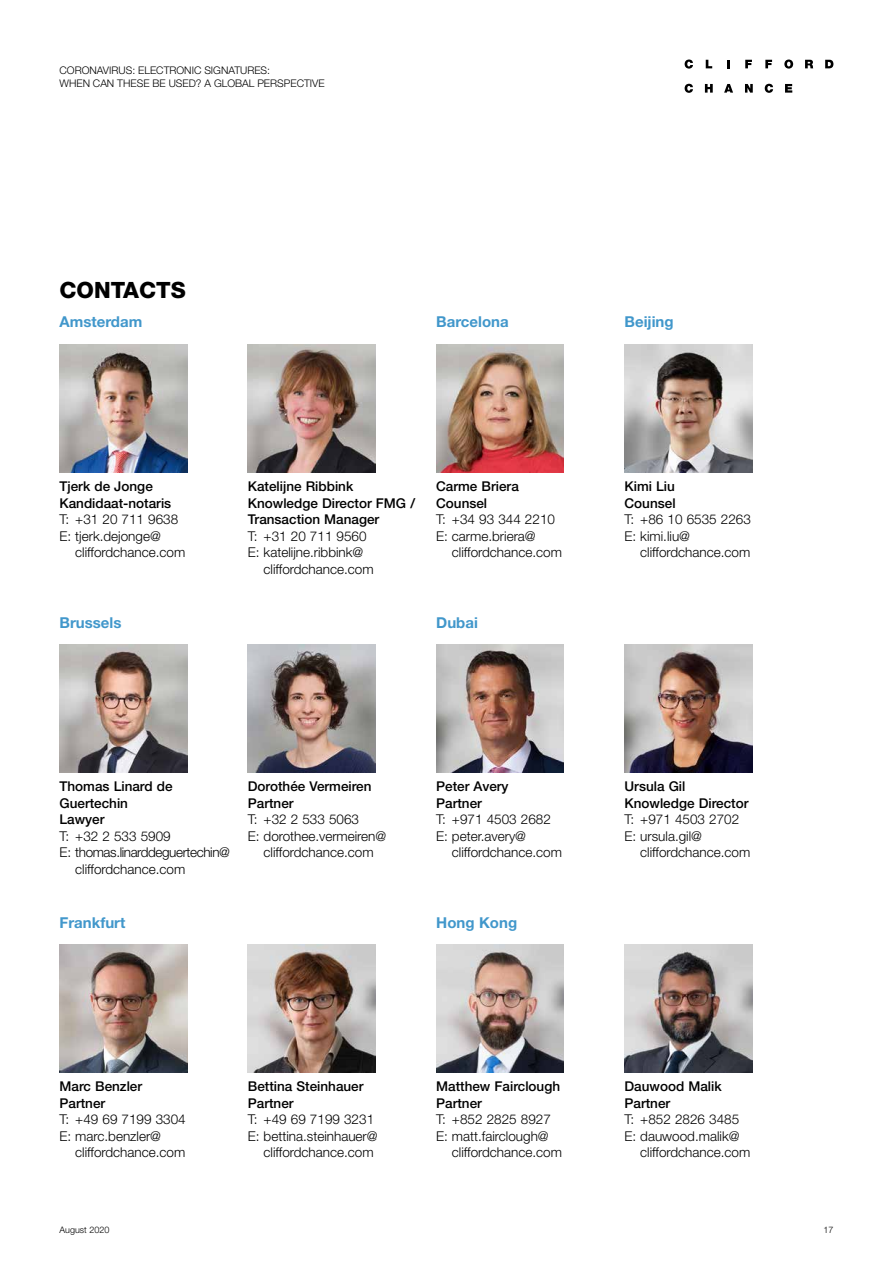
<style>
.page{position:relative;width:893px;height:1263px;background:#fff}
.page>*{position:absolute;margin:0;border:0;box-sizing:border-box;transform-origin:0 0}
.t1{font:800 22.5px "Helvetica Neue LT";color:#000}
.t2{font:700 15px "Helvetica Neue LT";color:#4197cb}
.t3{font:300 13.5px/16.5px "Helvetica Neue LT";color:#000}
.t4{font:500 13.5px/16.5px "Helvetica Neue LT";color:#000}
.t5{font:300 13.5px "Helvetica Neue LT";letter-spacing:-.03em;color:#000}
.t6{font:300 10.5px/13.5px "Helvetica Neue LT";color:#000}
.t7{font:300 9px "Helvetica Neue LT";color:#000}
</style>
<div class="page">
<svg style="left:685px;top:60px;width:8px;height:9px"></svg>
<svg style="left:706px;top:60px;width:6px;height:8px"></svg>
<svg style="left:727px;top:60px;width:2px;height:8px"></svg>
<svg style="left:745px;top:60px;width:7px;height:8px"></svg>
<svg style="left:765px;top:60px;width:7px;height:8px"></svg>
<svg style="left:784px;top:60px;width:9px;height:9px"></svg>
<svg style="left:805px;top:60px;width:8px;height:8px"></svg>
<svg style="left:825px;top:60px;width:8px;height:8px"></svg>
<svg style="left:685px;top:84px;width:8px;height:9px"></svg>
<svg style="left:705px;top:84px;width:8px;height:9px"></svg>
<svg style="left:724px;top:84px;width:9px;height:9px"></svg>
<svg style="left:745px;top:84px;width:8px;height:9px"></svg>
<svg style="left:765px;top:84px;width:8px;height:9px"></svg>
<svg style="left:785px;top:84px;width:7px;height:9px"></svg>
<img style="left:60px;top:344px;width:127px;height:128px">
<img style="left:248px;top:344px;width:127px;height:128px">
<img style="left:60px;top:644px;width:127px;height:128px">
<img style="left:436px;top:344px;width:128px;height:128px">
<img style="left:248px;top:644px;width:127px;height:128px">
<img style="left:436px;top:944px;width:128px;height:128px">
<img style="left:625px;top:344px;width:127px;height:128px">
<img style="left:436px;top:644px;width:128px;height:128px">
<img style="left:625px;top:644px;width:127px;height:128px">
<img style="left:625px;top:944px;width:127px;height:128px">
<img style="left:60px;top:944px;width:127px;height:128px">
<img style="left:248px;top:944px;width:127px;height:128px">
<p class="t6" style="left:60px;top:63px;width:267px">CORONAVIRUS: ELECTRONIC SIGNATURES:<br>WHEN CAN THESE BE USED? A GLOBAL PERSPECTIVE</p>
<h1 class="t1" style="left:60px;top:276px;width:128px">CONTACTS</h1>
<p class="t2" style="left:60px;top:313px;width:84px">Amsterdam</p>
<p class="t2" style="left:436px;top:313px;width:74px">Barcelona</p>
<p class="t4" style="left:60px;top:478px;width:113px">Tjerk de Jonge<br>Kandidaat-notaris</p>
<p class="t3" style="left:60px;top:511px;width:120px">T: +31 20 711 9638<br>E: tjerk.dejonge@</p>
<p class="t3" style="left:75px;top:544px;width:112px">cliffordchance.com</p>
<p class="t2" style="left:60px;top:613px;width:63px">Brussels</p>
<p class="t4" style="left:248px;top:478px;width:169px">Katelijne Ribbink<br>Knowledge Director FMG /<br>Transaction Manager</p>
<p class="t3" style="left:248px;top:527px;width:120px">T: +31 20 711 9560</p>
<p class="t3" style="left:248px;top:544px;width:117px">E: katelijne.ribbink@</p>
<p class="t3" style="left:264px;top:560px;width:112px">cliffordchance.com</p>
<p class="t4" style="left:436px;top:478px;width:84px">Carme Briera<br>Counsel</p>
<p class="t3" style="left:436px;top:511px;width:120px">T: +34 93 344 2210<br>E: carme.briera@</p>
<p class="t3" style="left:452px;top:544px;width:112px">cliffordchance.com</p>
<p class="t2" style="left:436px;top:613px;width:43px">Dubai</p>
<p class="t4" style="left:60px;top:778px;width:115px">Thomas Linard de<br>Guertechin<br>Lawyer</p>
<p class="t3" style="left:60px;top:827px;width:113px">T: +32 2 533 5909</p>
<p class="t5" style="left:60px;top:844px;width:172px">E: thomas.linarddeguertechin@</p>
<p class="t3" style="left:75px;top:860px;width:112px">cliffordchance.com</p>
<p class="t4" style="left:248px;top:778px;width:125px">Dorothée Vermeiren<br>Partner</p>
<p class="t3" style="left:248px;top:811px;width:113px">T: +32 2 533 5063</p>
<p class="t3" style="left:248px;top:827px;width:140px">E: dorothee.vermeiren@</p>
<p class="t3" style="left:264px;top:844px;width:112px">cliffordchance.com</p>
<p class="t4" style="left:436px;top:778px;width:74px">Peter Avery<br>Partner</p>
<p class="t3" style="left:436px;top:811px;width:116px">T: +971 4503 2682<br>E: peter.avery@</p>
<p class="t3" style="left:452px;top:844px;width:112px">cliffordchance.com</p>
<p class="t2" style="left:60px;top:913px;width:67px">Frankfurt</p>
<p class="t2" style="left:436px;top:913px;width:82px">Hong Kong</p>
<p class="t4" style="left:60px;top:1078px;width:84px">Marc Benzler<br>Partner</p>
<p class="t3" style="left:60px;top:1111px;width:128px">T: +49 69 7199 3304<br>E: marc.benzler@</p>
<p class="t3" style="left:75px;top:1144px;width:112px">cliffordchance.com</p>
<p class="t7" style="left:60px;top:1224px;width:51px">August 2020</p>
<p class="t4" style="left:248px;top:1078px;width:117px">Bettina Steinhauer<br>Partner</p>
<p class="t3" style="left:248px;top:1111px;width:131px;text-align:right">T: +49 69 7199 3231<br>E: bettina.steinhauer@ cliffordchance.com</p>
<p class="t4" style="left:436px;top:1078px;width:125px">Matthew Fairclough<br>Partner</p>
<p class="t3" style="left:436px;top:1111px;width:116px">T: +852 2825 8927</p>
<p class="t3" style="left:436px;top:1127px;width:114px">E: matt.fairclough@</p>
<p class="t3" style="left:452px;top:1144px;width:112px">cliffordchance.com</p>
<p class="t2" style="left:625px;top:313px;width:51px">Beijing</p>
<p class="t4" style="left:625px;top:478px;width:53px">Kimi Liu<br>Counsel</p>
<p class="t3" style="left:625px;top:511px;width:128px">T: +86 10 6535 2263<br>E: kimi.liu@</p>
<p class="t3" style="left:640px;top:544px;width:112px">cliffordchance.com</p>
<p class="t4" style="left:625px;top:778px;width:125px">Ursula Gil<br>Knowledge Director</p>
<p class="t3" style="left:625px;top:811px;width:116px">T: +971 4503 2702<br>E: ursula.gil@</p>
<p class="t3" style="left:640px;top:844px;width:112px">cliffordchance.com</p>
<p class="t4" style="left:625px;top:1078px;width:99px">Dauwood Malik<br>Partner</p>
<p class="t3" style="left:625px;top:1111px;width:116px">T: +852 2826 3485</p>
<p class="t3" style="left:625px;top:1127px;width:117px">E: dauwood.malik@</p>
<p class="t3" style="left:640px;top:1144px;width:112px">cliffordchance.com</p>
<p class="t7" style="left:823px;top:1224px;width:12px">17</p>
</div>
